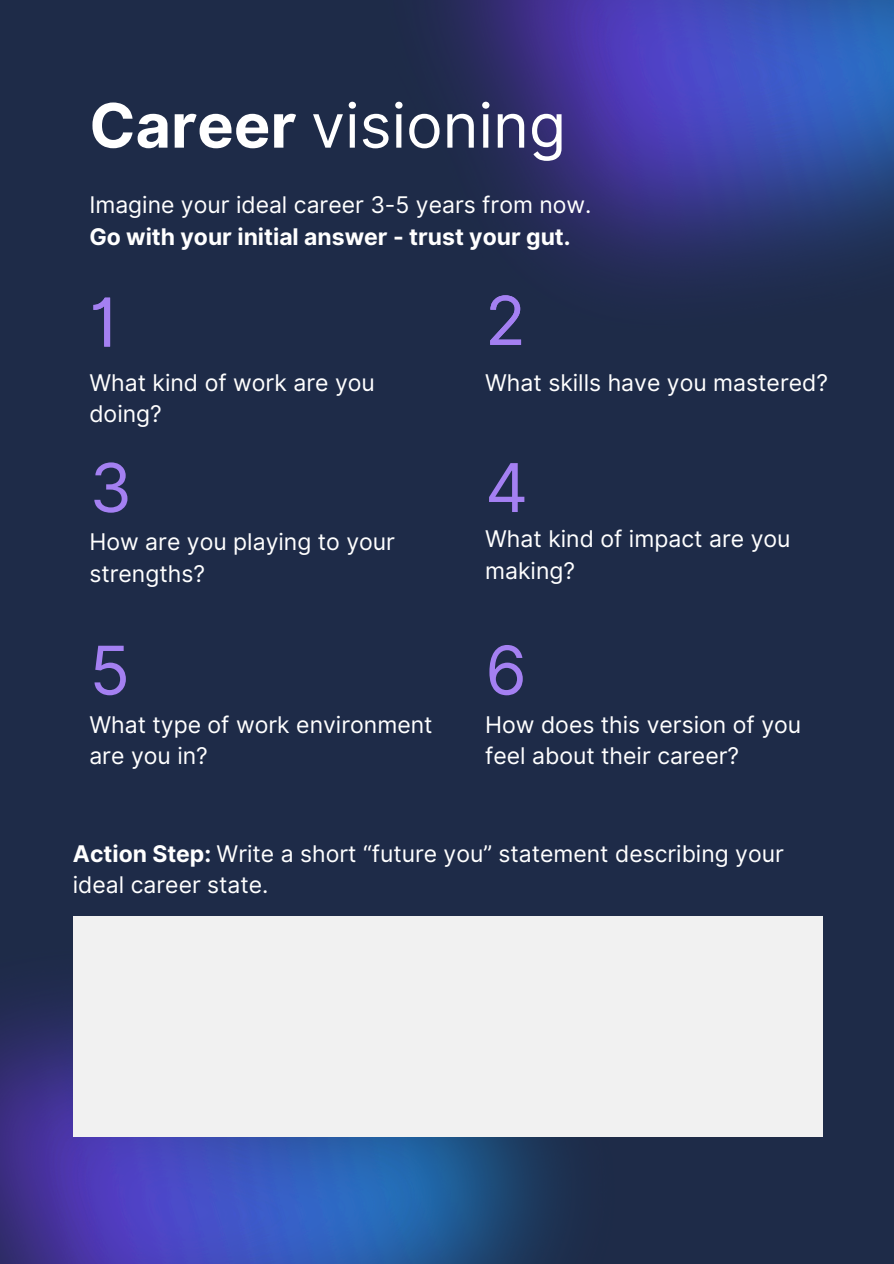
<style>
.page{position:relative;width:894px;height:1264px;background:#fff}
.page>*{position:absolute;margin:0;border:0;box-sizing:border-box;transform-origin:0 0}
.t1{font:67.2px "Inter";color:#a480f2}
.t2{font:61.2px "Inter";color:#fff}
.t3{font:22.95px/31.5px "Inter";color:#fff}
.t4{font:700 22.95px "Inter";color:#fff}
.s1{font-weight:700}
</style>
<div class="page">
<div style="left:0;top:0;width:893px;height:1263px;background:#1e2b48"></div>
<img style="left:437px;top:0;width:456px;height:285px">
<img style="left:0;top:994px;width:685px;height:269px">
<div style="left:73px;top:916px;width:749px;height:220px;background:#f1f1f1"></div>
<p class="t2" style="left:89px;top:89px;width:478px"><span class="s1">Career</span> visioning</p>
<p class="t3" style="left:89px;top:189px;width:503px">Imagine your ideal career 3-5 years from now.</p>
<p class="t4" style="left:89px;top:223px;width:482px">Go with your initial answer - trust your gut.</p>
<p class="t1" style="left:89px;top:282px;width:31px">1</p>
<h1 class="t3" style="left:89px;top:367px;width:287px">What kind of work are you doing?</h1>
<p class="t1" style="left:485px;top:280px;width:42px">2</p>
<p class="t3" style="left:485px;top:367px;width:344px">What skills have you mastered?</p>
<p class="t1" style="left:89px;top:447px;width:44px">3</p>
<p class="t3" style="left:89px;top:526px;width:307px">How are you playing to your strengths?</p>
<p class="t3" style="left:485px;top:523px;width:307px">What kind of impact are you making?</p>
<p class="t1" style="left:485px;top:447px;width:45px">4</p>
<p class="t1" style="left:89px;top:630px;width:42px">5</p>
<p class="t1" style="left:485px;top:630px;width:43px">6</p>
<p class="t3" style="left:89px;top:708px;width:344px">What type of work environment are you in?</p>
<p class="t3" style="left:485px;top:708px;width:317px">How does this version of you feel about their career?</p>
<p class="t3" style="left:73px;top:837px;width:712px"><span class="s1">Action Step:</span> Write a short “future you” statement describing your ideal career state.</p>
</div>
